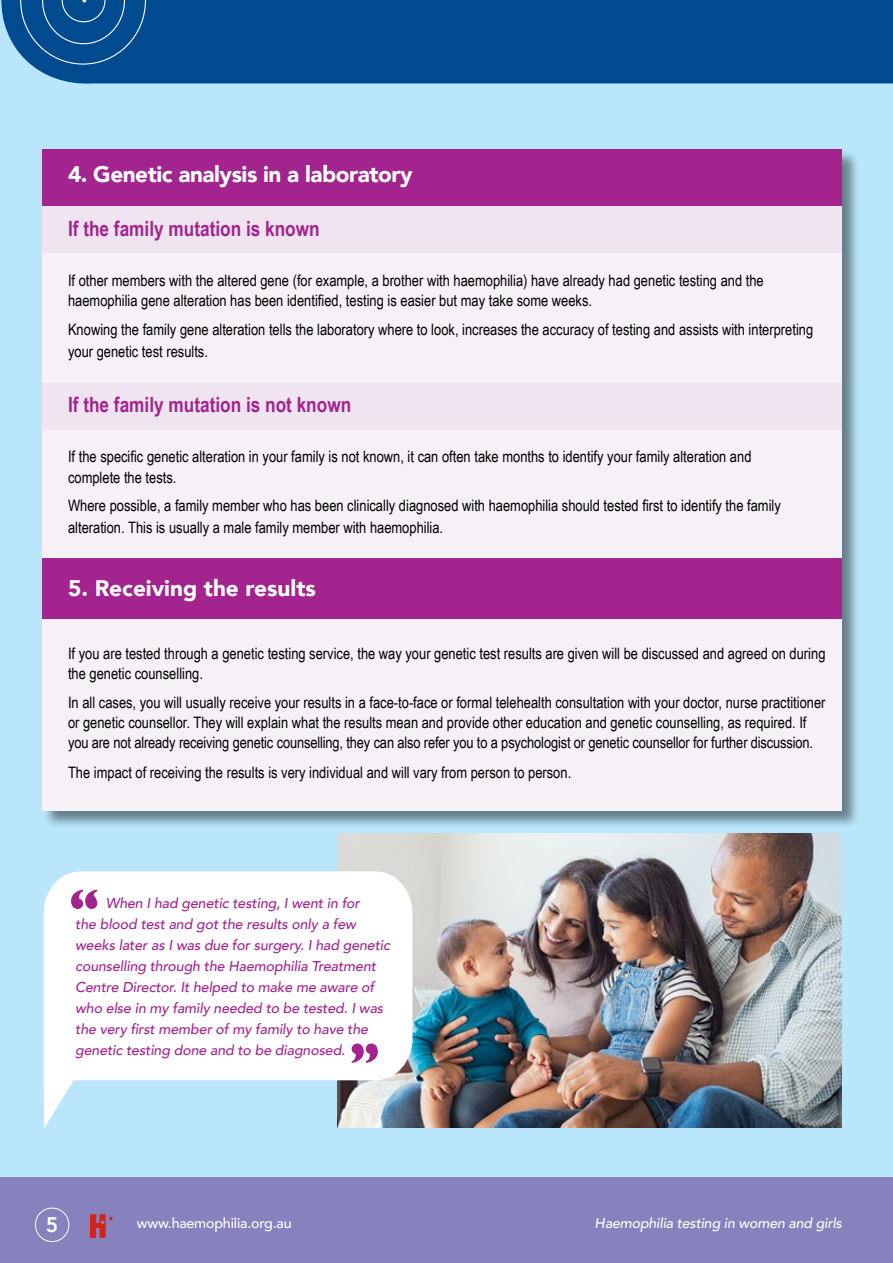
<style>
.page{position:relative;width:893px;height:1263px;background:#fff}
.page>*{position:absolute;margin:0;border:0;box-sizing:border-box;transform-origin:0 0}
.t1{font:900 22.5px "Avenir";letter-spacing:-.02em;color:#fff}
.t2{font:900 22.5px "Avenir";color:#fff}
.t3{font:700 21px "Arial Narrow";color:#a3238f}
.t4{font:800 21px "Avenir";color:#fff}
.t5{font:15.75px/20.2px "Arial Narrow";color:#000}
.t6{font:italic 500 14.25px/21px "Avenir";letter-spacing:-.01em;color:#a3238f}
.t7{font:italic 500 14.25px "Avenir";letter-spacing:-.015em;color:#fff}
.t8{font:500 14.25px "Avenir";letter-spacing:-.015em;color:#fff}
</style>
<div class="page">
<div style="left:0;top:86px;width:893px;height:1092px;background:#b9e6fa"></div>
<div style="left:0;top:1178px;width:893px;height:85px;background:#8781bd"></div>
<div style="left:43px;top:149px;width:817px;height:680px;background:#000;opacity:.45"></div>
<div style="left:43px;top:149px;width:799px;height:661px;background:#a3238f"></div>
<div style="left:43px;top:206px;width:799px;height:352px;background:#f6f0f7"></div>
<div style="left:43px;top:619px;width:799px;height:191px;background:#f6f0f7"></div>
<img style="left:337px;top:834px;width:505px;height:293px">
<svg style="left:44px;top:871px;width:368px;height:257px"></svg>
<svg style="left:71px;top:890px;width:26px;height:19px"></svg>
<svg style="left:352px;top:1043px;width:26px;height:20px"></svg>
<div style="left:43px;top:206px;width:799px;height:47px;background:#efe4f0"></div>
<div style="left:43px;top:383px;width:799px;height:46px;background:#efe4f0"></div>
<div style="left:0;top:0;width:893px;height:86px;background:#004a8f"></div>
<svg style="left:20px;top:0;width:126px;height:65px;background:#0f5596"></svg>
<div style="left:35px;top:1208px;width:34px;height:34px;border:1px solid #fff;border-radius:50%"></div>
<svg style="left:90px;top:1214px;width:23px;height:24px"></svg>
<h1 class="t1" style="left:68px;top:155px;width:346px">4. Genetic analysis in a laboratory</h1>
<h2 class="t3" style="left:68px;top:213px;width:253px">If the family mutation is known</h2>
<p class="t5" style="left:68px;top:270px;width:697px">If other members with the altered gene (for example, a brother with haemophilia) have already had genetic testing and the haemophilia gene alteration has been identified, testing is easier but may take some weeks.</p>
<p class="t5" style="left:68px;top:318px;width:747px;line-height:21.6px">Knowing the family gene alteration tells the laboratory where to look, increases the accuracy of testing and assists with interpreting your genetic test results.</p>
<h2 class="t3" style="left:68px;top:389px;width:285px">If the family mutation is not known</h2>
<p class="t5" style="left:68px;top:446px;width:685px">If the specific genetic alteration in your family is not known, it can often take months to identify your family alteration and complete the tests.</p>
<p class="t5" style="left:68px;top:494px;width:714px;line-height:21.6px">Where possible, a family member who has been clinically diagnosed with haemophilia should tested first to identify the family alteration. This is usually a male family member with haemophilia.</p>
<h1 class="t2" style="left:68px;top:569px;width:249px">5. Receiving the results</h1>
<p class="t5" style="left:68px;top:642px;width:759px">If you are tested through a genetic testing service, the way your genetic test results are given will be discussed and agreed on during the genetic counselling.</p>
<p class="t5" style="left:68px;top:691px;width:759px">In all cases, you will usually receive your results in a face-to-face or formal telehealth consultation with your doctor, nurse practitioner or genetic counsellor. They will explain what the results mean and provide other education and genetic counselling, as required. If you are not already receiving genetic counselling, they can also refer you to a psychologist or genetic counsellor for further discussion.</p>
<p class="t5" style="left:68px;top:762px;width:505px">The impact of receiving the results is very individual and will vary from person to person.</p>
<p class="t6" style="left:75px;top:893px;width:316px;text-indent:31px">When I had genetic testing, I went in for<br>the blood test and got the results only a few weeks later as I was due for surgery. I had genetic counselling through the Haemophilia Treatment Centre Director. It helped to make me aware of who else in my family needed to be tested. I was the very first member of my family to have the genetic testing done and to be diagnosed.</p>
<h2 class="t4" style="left:46px;top:1208px;width:14px">5</h2>
<p class="t8" style="left:137px;top:1211px;width:156px">www.haemophilia.org.au</p>
<p class="t7" style="left:595px;top:1214px;width:249px">Haemophilia testing in women and girls</p>
</div>
